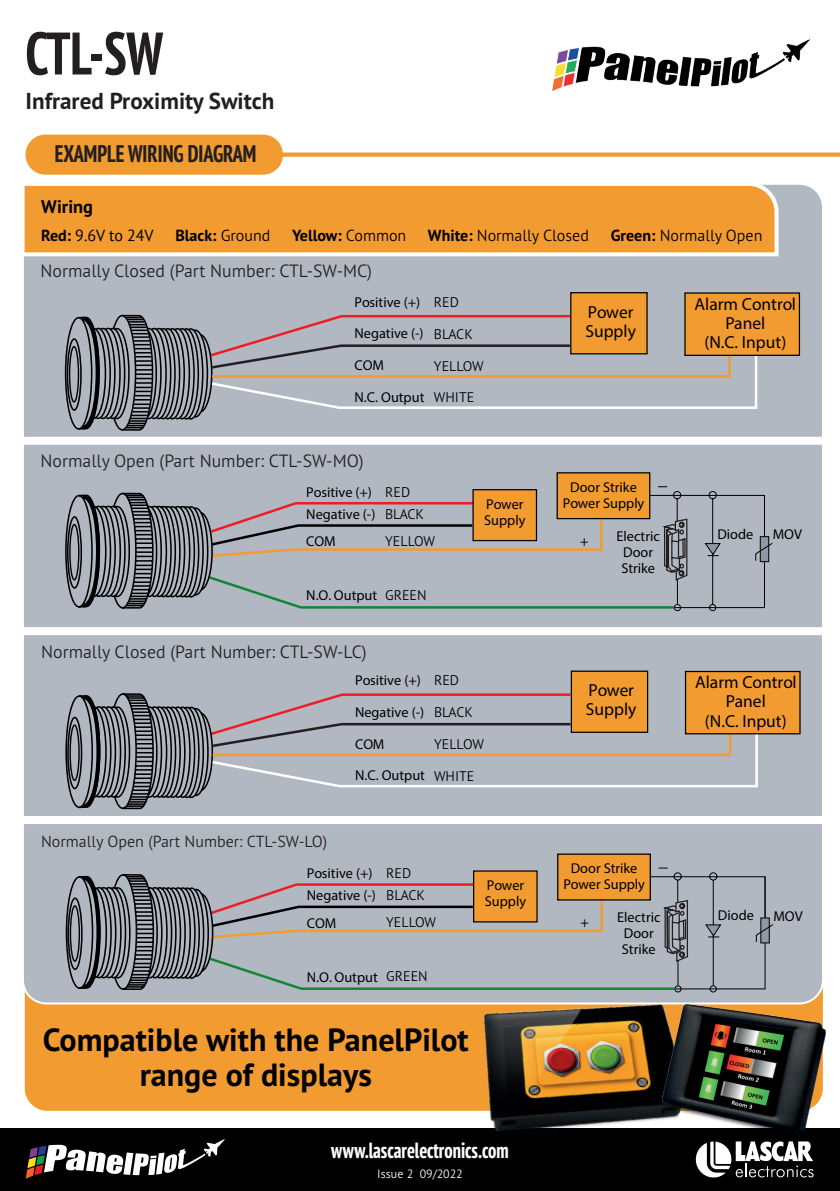
<style>
.page{position:relative;width:840px;height:1191px;background:#fff}
.page>*{position:absolute;margin:0;border:0;box-sizing:border-box;transform-origin:0 0}
.t1{font:700 condensed 59.8px "PT Sans Pro";color:#231f20}
.t2{font:700 32px/34.2px "PT Sans Pro";color:#000;text-align:center}
.t3{font:700 condensed 24px "PT Sans Pro";color:#231f20}
.t4{font:700 23px "PT Sans Pro";color:#231f20}
.t5{font:700 condensed 22px "PT Sans Pro";color:#fff}
.t6{font:700 18.2px "PT Sans Pro";color:#000}
.t7{font:300 17.8px "PT Sans Pro";color:#231f20}
.t8{font:17.4px/19px "Myriad Pro";color:#000001}
.t9{font:300 16px "PT Sans Pro";color:#000}
.t10{font:300 16px "PT Sans Pro";color:#231f20}
.t11{font:700 16px "PT Sans Pro";color:#000}
.t12{font:16px "PT Sans";color:#000}
.t13{font:14.2px/15.8px "Myriad Pro";color:#000001}
.t14{font:300 14px/21.8px "PT Sans Pro";color:#000}
.t15{font:300 12px "PT Sans Pro";color:#fff}
.s1{font-family:"PT Sans Pro";font-weight:700}
.s2{font-weight:300}
.s3{font-weight:700}
</style>
<div class="page">
<div style="left:24px;top:205px;width:799px;height:906px;background:#f29b31;border-radius:23px"></div>
<div style="left:23px;top:184px;width:799px;height:819px;background:#b2b8c1;border-radius:23px"></div>
<div style="left:25px;top:135px;width:258px;height:40px;background:#f29b31;border-radius:20px"></div>
<div style="left:271px;top:152px;width:568px;height:5px;background:#f29b31"></div>
<div style="left:0;top:1128px;width:839px;height:63px;background:#000"></div>
<svg style="left:26px;top:1139px;width:199px;height:39px"></svg>
<svg style="left:23px;top:184px;width:757px;height:74px;background:#f1a446"></svg>
<img style="left:552px;top:40px;width:257px;height:51px">
<div style="left:556px;top:472px;width:94px;height:47px;background:#f29b31;border:1px solid #000001"></div>
<div style="left:673px;top:604px;width:7px;height:7px;border:1px solid #000;border-radius:50%"></div>
<div style="left:708px;top:604px;width:7px;height:7px;border:1px solid #000;border-radius:50%"></div>
<div style="left:684px;top:671px;width:116px;height:63px;background:#f29b31;border:1px solid #000001"></div>
<div style="left:570px;top:670px;width:77px;height:63px;background:#f29b31;border:1px solid #000001"></div>
<div style="left:557px;top:853px;width:93px;height:47px;background:#f29b31;border:1px solid #000001"></div>
<div style="left:69px;top:346px;width:10px;height:56px;border:1px solid #000001;border-radius:50%"></div>
<div style="left:67px;top:338px;width:15px;height:73px;border:2px solid #000001;border-radius:50%"></div>
<div style="left:65px;top:317px;width:27px;height:113px;border:2px solid #000001;border-radius:50%"></div>
<svg style="left:77px;top:314px;width:681px;height:117px"></svg>
<div style="left:684px;top:292px;width:115px;height:64px;background:#f29b31;border:1px solid #000001"></div>
<div style="left:570px;top:292px;width:77px;height:62px;background:#f29b31;border:1px solid #000001"></div>
<div style="left:10px;top:437px;width:829px;height:8px;background:#fff"></div>
<div style="left:5px;top:627px;width:829px;height:8px;background:#fff"></div>
<div style="left:5px;top:816px;width:829px;height:8px;background:#fff"></div>
<img style="left:330px;top:858px;width:493px;height:320px">
<img style="left:641px;top:991px;width:185px;height:158px">
<svg style="left:65px;top:486px;width:708px;height:124px"></svg>
<svg style="left:65px;top:692px;width:693px;height:118px"></svg>
<svg style="left:65px;top:867px;width:708px;height:124px"></svg>
<h1 class="t1" style="left:26px;top:14px;width:139px">CTL-SW</h1>
<h3 class="t4" style="left:26px;top:85px;width:250px">Infrared Proximity Switch</h3>
<h3 class="t3" style="left:55px;top:138px;width:203px">EXAMPLE WIRING DIAGRAM</h3>
<p class="t6" style="left:41px;top:194px;width:53px">Wiring</p>
<p class="t12" style="left:41px;top:225px;width:114px"><span class="s1">Red:</span> 9.6V to 24V</p>
<p class="t11" style="left:175px;top:225px;width:96px">Black: <span class="s2">Ground</span></p>
<p class="t11" style="left:292px;top:225px;width:116px">Yellow: <span class="s2">Common</span></p>
<p class="t9" style="left:427px;top:225px;width:162px"><span class="s3">White:</span> Normally Closed</p>
<p class="t9" style="left:610px;top:225px;width:153px"><span class="s3">Green:</span> Normally Open</p>
<p class="t7" style="left:41px;top:259px;width:333px">Normally Closed (Part Number: CTL-SW-MC)</p>
<p class="t13" style="left:354px;top:294px;width:67px">Positive (+)</p>
<p class="t13" style="left:354px;top:325px;width:71px">Negative (-)</p>
<p class="t13" style="left:354px;top:357px;width:31px">COM</p>
<p class="t13" style="left:354px;top:389px;width:71px">N.C. Output</p>
<p class="t14" style="left:433px;top:290px;width:27px">RED</p>
<p class="t14" style="left:433px;top:323px;width:40px">BLACK</p>
<p class="t14" style="left:433px;top:355px;width:51px">YELLOW</p>
<p class="t14" style="left:433px;top:386px;width:42px">WHITE</p>
<p class="t7" style="left:41px;top:449px;width:324px">Normally Open (Part Number: CTL-SW-MO)</p>
<p class="t13" style="left:306px;top:481px;width:71px;line-height:22px">Positive (+)<br>Negative (-)</p>
<p class="t13" style="left:306px;top:533px;width:31px">COM</p>
<p class="t14" style="left:385px;top:481px;width:40px">RED<br>BLACK</p>
<p class="t14" style="left:385px;top:530px;width:51px">YELLOW</p>
<p class="t13" style="left:306px;top:587px;width:72px">N.O. Output</p>
<p class="t14" style="left:385px;top:584px;width:43px">GREEN</p>
<p class="t7" style="left:41px;top:640px;width:327px">Normally Closed (Part Number: CTL-SW-LC)</p>
<p class="t13" style="left:484px;top:496px;width:43px">Power<br>Supply</p>
<p class="t10" style="left:41px;top:831px;width:287px">Normally Open (Part Number: CTL-SW-LO)</p>
<p class="t13" style="left:355px;top:672px;width:67px">Positive (+)</p>
<p class="t13" style="left:355px;top:704px;width:71px">Negative (-)</p>
<p class="t13" style="left:355px;top:735px;width:31px">COM</p>
<p class="t13" style="left:355px;top:767px;width:71px">N.C. Output</p>
<p class="t14" style="left:434px;top:669px;width:27px">RED</p>
<p class="t14" style="left:434px;top:701px;width:40px">BLACK</p>
<p class="t14" style="left:434px;top:733px;width:51px">YELLOW</p>
<p class="t14" style="left:434px;top:764px;width:42px">WHITE</p>
<p class="t13" style="left:306px;top:862px;width:71px;line-height:22px">Positive (+)<br>Negative (-)</p>
<p class="t13" style="left:306px;top:914px;width:31px">COM</p>
<p class="t14" style="left:386px;top:862px;width:40px">RED<br>BLACK</p>
<p class="t14" style="left:386px;top:911px;width:51px">YELLOW</p>
<p class="t13" style="left:306px;top:968px;width:72px">N.O. Output</p>
<p class="t14" style="left:386px;top:965px;width:43px">GREEN</p>
<p class="t13" style="left:484px;top:877px;width:43px">Power<br>Supply</p>
<h2 class="t2" style="left:43px;top:1022px;width:427px">Compatible with the PanelPilot range of displays</h2>
<h3 class="t5" style="left:331px;top:1136px;width:179px">www.lascarelectronics.com</h3>
<p class="t15" style="left:377px;top:1166px;width:87px">Issue 2 09/2022</p>
<p class="t8" style="left:585px;top:302px;width:52px">Power<br>Supply</p>
<p class="t8" style="left:694px;top:294px;width:103px;text-align:center">Alarm Control<br>Panel<br>(N.C. Input)</p>
<p class="t13" style="left:562px;top:479px;width:83px;text-align:center">Door Strike<br>Power Supply</p>
<p class="t13" style="left:616px;top:528px;width:45px;text-align:center">Electric<br>Door<br>Strike</p>
<p class="t13" style="left:717px;top:526px;width:37px">Diode</p>
<p class="t13" style="left:772px;top:526px;width:31px">MOV</p>
<p class="t13" style="left:579px;top:533px;width:10px">+</p>
<p class="t8" style="left:585px;top:680px;width:52px">Power<br>Supply</p>
<p class="t8" style="left:694px;top:673px;width:103px;text-align:center">Alarm Control<br>Panel<br>(N.C. Input)</p>
<p class="t13" style="left:563px;top:860px;width:83px;text-align:center">Door Strike<br>Power Supply</p>
<p class="t13" style="left:616px;top:909px;width:45px;text-align:center">Electric<br>Door<br>Strike</p>
<p class="t13" style="left:717px;top:907px;width:37px">Diode</p>
<p class="t13" style="left:772px;top:907px;width:31px">MOV</p>
<p class="t13" style="left:580px;top:914px;width:10px">+</p>
</div>
